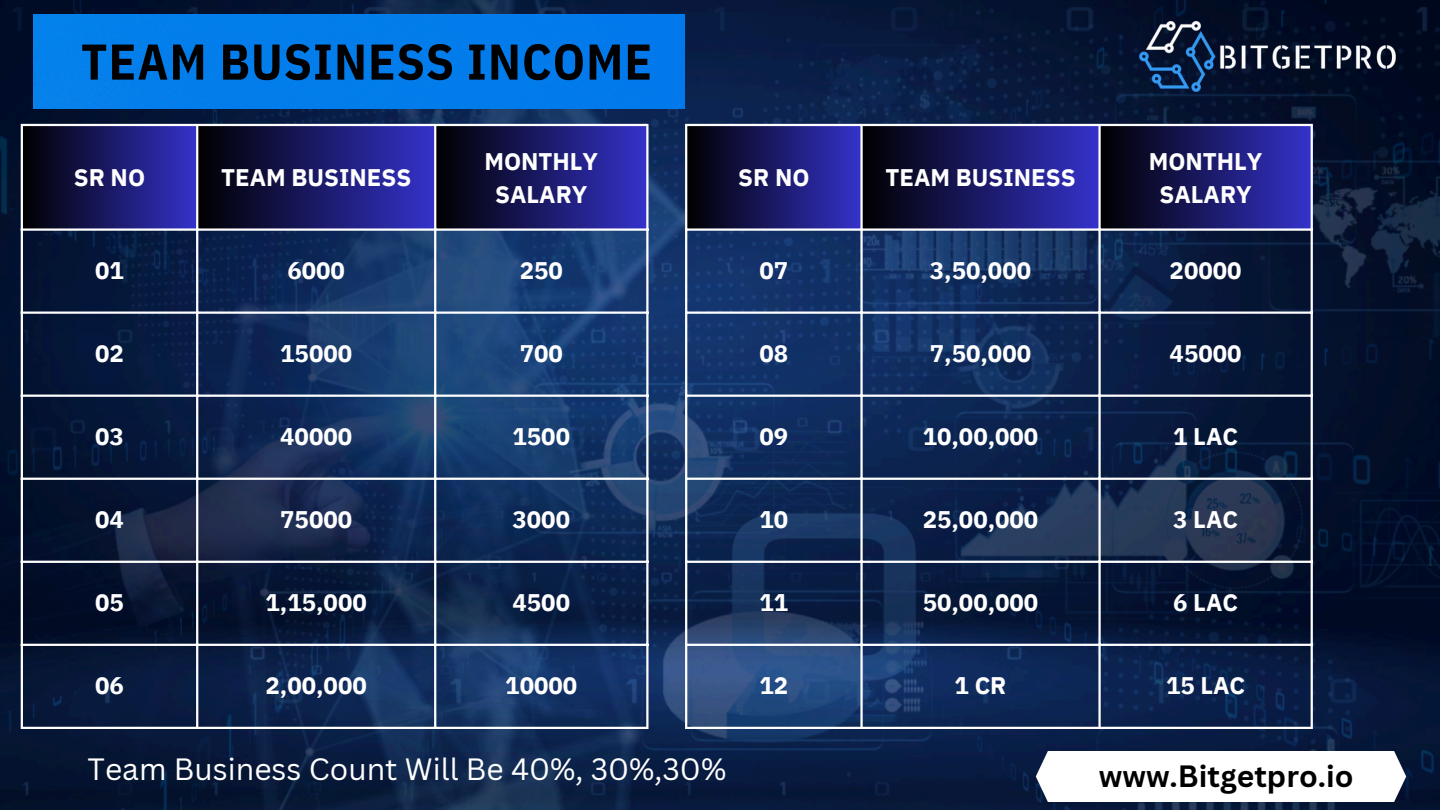
<style>
.page{position:relative;width:1440px;height:810px;background:#fff}
.page>*{position:absolute;margin:0;border:0;box-sizing:border-box;transform-origin:0 0}
.t1{font:700 50.25px "IBM Plex Sans Cond";letter-spacing:.025em;color:#000}
.t2{font:30px "Canva Sans";color:#fff}
.t3{font:700 30px "Canva Sans";color:#000}
.t4{font:700 24px/32.7px "IBM Plex Sans";color:#fff;text-align:center}
</style>
<div class="page">
<img style="left:0;top:0;width:1440px;height:810px">
<div style="left:34px;top:14px;width:651px;height:95px;background:#027deb"></div>
<div style="left:22px;top:125px;width:175px;height:105px;background:linear-gradient(to right,#000,#3432ca)"></div>
<div style="left:197px;top:125px;width:239px;height:105px;background:linear-gradient(to right,#000,#3533cb)"></div>
<div style="left:435px;top:125px;width:213px;height:105px;background:linear-gradient(to right,#000,#3533cb)"></div>
<hr style="left:21px;top:126px;width:2px;height:601px;background:#fff">
<hr style="left:196px;top:126px;width:2px;height:601px;background:#fff">
<hr style="left:434px;top:126px;width:2px;height:601px;background:#fff">
<hr style="left:646px;top:126px;width:3px;height:601px;background:#fff">
<hr style="left:21px;top:124px;width:628px;height:2px;background:#fff">
<hr style="left:21px;top:228px;width:628px;height:3px;background:#fff">
<hr style="left:21px;top:312px;width:628px;height:2px;background:#fff">
<hr style="left:21px;top:395px;width:628px;height:2px;background:#fff">
<hr style="left:21px;top:478px;width:628px;height:2px;background:#fff">
<hr style="left:21px;top:561px;width:628px;height:2px;background:#fff">
<hr style="left:21px;top:644px;width:628px;height:2px;background:#fff">
<hr style="left:21px;top:727px;width:628px;height:2px;background:#fff">
<img style="left:1033px;top:752px;width:376px;height:49px">
<img style="left:1140px;top:22px;width:255px;height:69px">
<div style="left:686px;top:125px;width:176px;height:105px;background:linear-gradient(to right,#000,#3432ca)"></div>
<div style="left:861px;top:125px;width:239px;height:105px;background:linear-gradient(to right,#000,#3532cb)"></div>
<div style="left:1099px;top:125px;width:213px;height:105px;background:linear-gradient(to right,#000,#3532cb)"></div>
<hr style="left:685px;top:126px;width:2px;height:601px;background:#fff">
<hr style="left:860px;top:126px;width:3px;height:601px;background:#fff">
<hr style="left:1098px;top:126px;width:3px;height:601px;background:#fff">
<hr style="left:1311px;top:126px;width:2px;height:601px;background:#fff">
<hr style="left:685px;top:124px;width:628px;height:2px;background:#fff">
<hr style="left:685px;top:228px;width:628px;height:3px;background:#fff">
<hr style="left:685px;top:312px;width:628px;height:2px;background:#fff">
<hr style="left:685px;top:395px;width:628px;height:2px;background:#fff">
<hr style="left:685px;top:478px;width:628px;height:2px;background:#fff">
<hr style="left:685px;top:561px;width:628px;height:2px;background:#fff">
<hr style="left:685px;top:644px;width:628px;height:2px;background:#fff">
<hr style="left:685px;top:727px;width:628px;height:2px;background:#fff">
<p class="t1" style="left:81px;top:28px;width:573px">TEAM BUSINESS INCOME</p>
<p class="t4" style="left:74px;top:160px;width:73px">SR NO</p>
<p class="t4" style="left:221px;top:160px;width:192px">TEAM BUSINESS</p>
<p class="t4" style="left:484px;top:145px;width:115px">MONTHLY<br>SALARY</p>
<p class="t4" style="left:738px;top:160px;width:73px">SR NO</p>
<p class="t4" style="left:885px;top:160px;width:192px">TEAM BUSINESS</p>
<p class="t4" style="left:1149px;top:145px;width:115px">MONTHLY<br>SALARY</p>
<h1 class="t4" style="left:95px;top:254px;width:30px">01</h1>
<p class="t4" style="left:287px;top:254px;width:59px">6000</p>
<p class="t4" style="left:520px;top:254px;width:45px">250</p>
<p class="t4" style="left:759px;top:254px;width:30px">07</p>
<p class="t4" style="left:930px;top:254px;width:103px">3,50,000</p>
<p class="t4" style="left:1170px;top:254px;width:73px">20000</p>
<p class="t4" style="left:95px;top:337px;width:30px">02</p>
<p class="t4" style="left:280px;top:337px;width:73px">15000</p>
<p class="t4" style="left:520px;top:337px;width:45px">700</p>
<p class="t4" style="left:759px;top:337px;width:30px">08</p>
<p class="t4" style="left:930px;top:337px;width:103px">7,50,000</p>
<p class="t4" style="left:1170px;top:337px;width:73px">45000</p>
<p class="t4" style="left:95px;top:420px;width:30px">03</p>
<p class="t4" style="left:280px;top:420px;width:73px">40000</p>
<p class="t4" style="left:513px;top:420px;width:59px">1500</p>
<p class="t4" style="left:759px;top:420px;width:30px">09</p>
<p class="t4" style="left:923px;top:420px;width:117px">10,00,000</p>
<p class="t4" style="left:1173px;top:420px;width:66px">1 LAC</p>
<p class="t4" style="left:95px;top:503px;width:30px">04</p>
<p class="t4" style="left:280px;top:503px;width:73px">75000</p>
<p class="t4" style="left:513px;top:503px;width:59px">3000</p>
<p class="t4" style="left:759px;top:503px;width:30px">10</p>
<p class="t4" style="left:923px;top:503px;width:117px">25,00,000</p>
<p class="t4" style="left:1173px;top:503px;width:66px">3 LAC</p>
<p class="t4" style="left:95px;top:586px;width:30px">05</p>
<p class="t4" style="left:266px;top:586px;width:103px">1,15,000</p>
<p class="t4" style="left:513px;top:586px;width:59px">4500</p>
<p class="t4" style="left:95px;top:669px;width:30px">06</p>
<p class="t4" style="left:266px;top:669px;width:103px">2,00,000</p>
<p class="t4" style="left:505px;top:669px;width:73px">10000</p>
<p class="t2" style="left:88px;top:748px;width:640px">Team Business Count Will Be 40%, 30%,30%</p>
<p class="t4" style="left:759px;top:586px;width:30px">11</p>
<p class="t4" style="left:923px;top:586px;width:117px">50,00,000</p>
<p class="t4" style="left:1173px;top:586px;width:66px">6 LAC</p>
<p class="t4" style="left:759px;top:669px;width:30px">12</p>
<p class="t4" style="left:955px;top:669px;width:53px">1 CR</p>
<p class="t4" style="left:1166px;top:669px;width:81px">15 LAC</p>
<p class="t3" style="left:1099px;top:755px;width:256px">www.Bitgetpro.io</p>
</div>
